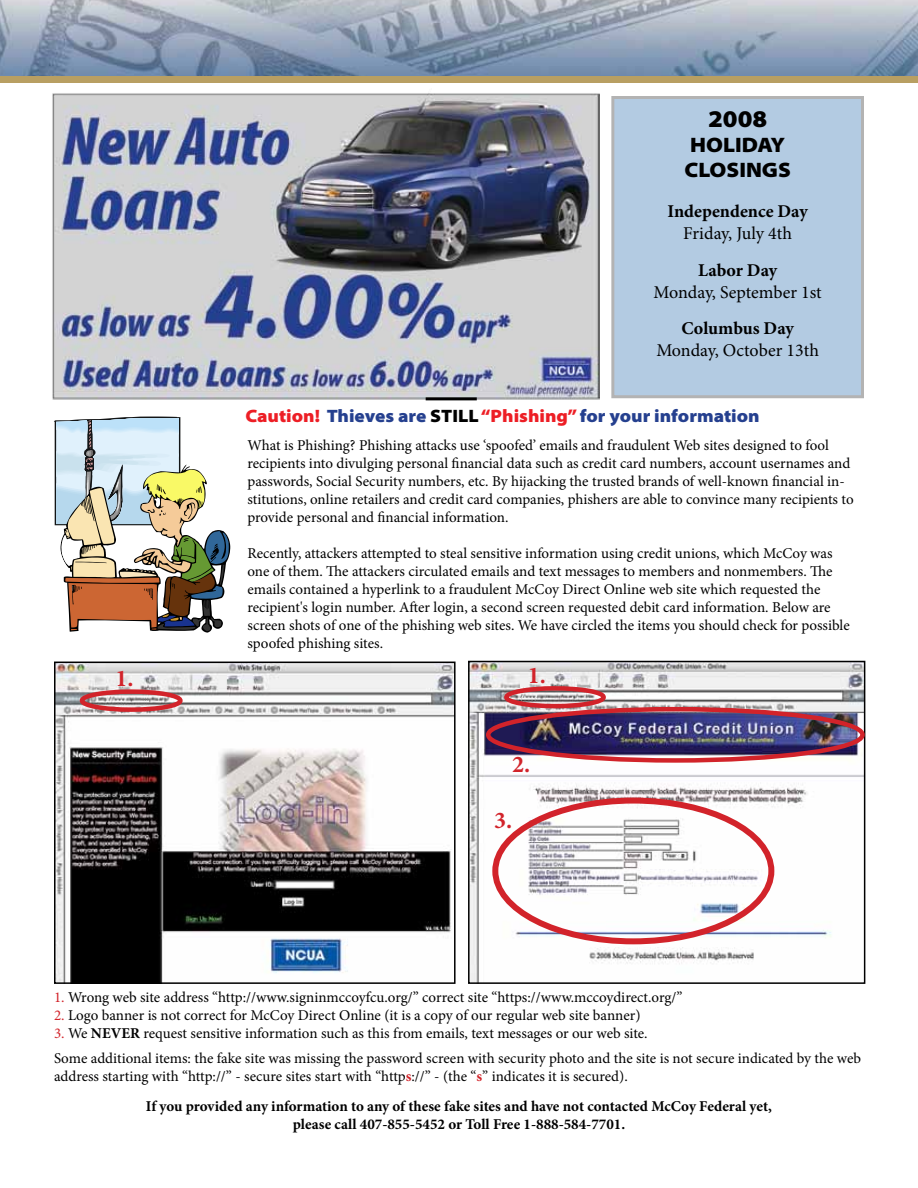
<style>
.page{position:relative;width:918px;height:1188px;background:#fff}
.page>*{position:absolute;margin:0;border:0;box-sizing:border-box;transform-origin:0 0}
.t1{font:700 24px "Minion Pro";color:#d2232a}
.t2{font:900 semi-expanded 24px "Myriad Pro";color:#000}
.t3{font:900 semi-expanded 21px/25.2px "Myriad Pro";color:#000}
.t4{font:18px "Minion Pro";color:#000}
.t5{font:900 semi-expanded 18px "Myriad Pro";color:#25408f}
.t6{font:700 18px "Minion Pro";color:#000}
.t7{font:15px/18px "Minion Pro";letter-spacing:-.005em;color:#000}
.t8{font:700 15px/18px "Minion Pro";color:#000;text-align:center}
.s1{color:#ed1e25}
.s2{color:#000}
.s3{color:#d2232a}
.s4{font-weight:700}
.s5{font-weight:700;color:#d2232a}
</style>
<div class="page">
<img style="left:0;top:0;width:918px;height:83px">
<div style="left:611px;top:96px;width:253px;height:302px;background:#b3cbe2"></div>
<img style="left:52px;top:93px;width:548px;height:308px">
<img style="left:57px;top:665px;width:396px;height:316px">
<div style="left:54px;top:662px;width:402px;height:322px;border:2px solid #000"></div>
<div style="left:80px;top:689px;width:103px;height:23px;border:4px solid #d2232a;border-radius:50%"></div>
<img style="left:471px;top:664px;width:391px;height:317px">
<div style="left:468px;top:661px;width:397px;height:323px;border:2px solid #000"></div>
<div style="left:504px;top:686px;width:102px;height:22px;border:4px solid #d2232a;border-radius:50%"></div>
<div style="left:486px;top:707px;width:379px;height:56px;border:4px solid #d2232a;border-radius:50%"></div>
<div style="left:492px;top:798px;width:282px;height:146px;border:6px solid #d2232a;border-radius:50%"></div>
<svg style="left:54px;top:417px;width:176px;height:216px"></svg>
<hr style="left:426px;top:397px;width:51px;height:3px;background:#000">
<h1 class="t2" style="left:708px;top:105px;width:61px">2008</h1>
<h2 class="t3" style="left:684px;top:132px;width:108px">HOLIDAY<br>CLOSINGS</h2>
<p class="t6" style="left:668px;top:199px;width:142px">Independence Day</p>
<p class="t4" style="left:683px;top:221px;width:110px">Friday, July 4th</p>
<p class="t6" style="left:698px;top:258px;width:81px">Labor Day</p>
<p class="t4" style="left:654px;top:280px;width:170px">Monday, September 1st</p>
<p class="t6" style="left:681px;top:316px;width:114px">Columbus Day</p>
<p class="t4" style="left:656px;top:338px;width:164px">Monday, October 13th</p>
<p class="t5" style="left:245px;top:405px;width:516px"><span class="s1">Caution!</span> Thieves are <span class="s2">STILL</span><span class="s1">“Phishing”</span> for your information</p>
<p class="t7" style="left:248px;top:437px;width:608px">What is Phishing? Phishing attacks use ‘spoofed’ emails and fraudulent Web sites designed to fool recipients into divulging personal financial data such as credit card numbers, account usernames and passwords, Social Security numbers, etc. By hijacking the trusted brands of well-known financial in&shy;stitutions, online retailers and credit card companies, phishers are able to convince many recipients to provide personal and financial information.</p>
<p class="t7" style="left:248px;top:545px;width:604px">Recently, attackers attempted to steal sensitive information using credit unions, which McCoy was one of them. The attackers circulated emails and text messages to members and nonmembers. The emails contained a hyperlink to a fraudulent McCoy Direct Online web site which requested the recipient's login number. After login, a second screen requested debit card information. Below are screen shots of one of the phishing web sites. We have circled the items you should check for possible spoofed phishing sites.</p>
<h1 class="t1" style="left:116px;top:661px;width:20px">1.</h1>
<h1 class="t1" style="left:528px;top:659px;width:20px">1.</h1>
<h1 class="t1" style="left:512px;top:747px;width:20px">2.</h1>
<h1 class="t1" style="left:494px;top:804px;width:20px">3.</h1>
<p class="t7" style="left:54px;top:989px;width:630px"><span class="s3">1.</span> Wrong web site address “http://www.signinmccoyfcu.org/” correct site “https://www.mccoydirect.org/”</p>
<p class="t7" style="left:54px;top:1007px;width:588px"><span class="s3">2.</span> Logo banner is not correct for McCoy Direct Online (it is a copy of our regular web site banner)</p>
<p class="t7" style="left:54px;top:1025px;width:595px"><span class="s3">3.</span> We <span class="s4">NEVER</span> request sensitive information such as this from emails, text messages or our web site.</p>
<p class="t7" style="left:54px;top:1049px;width:809px">Some additional items: the fake site was missing the password screen with security photo and the site is not secure indicated by the web address starting with “http://” - secure sites start with “http<span class="s5">s</span>://” - (the “<span class="s5">s</span>” indicates it is secured).</p>
<p class="t8" style="left:146px;top:1097px;width:628px">If you provided any information to any of these fake sites and have not contacted McCoy Federal yet, please call 407-855-5452 or Toll Free 1-888-584-7701.</p>
</div>
